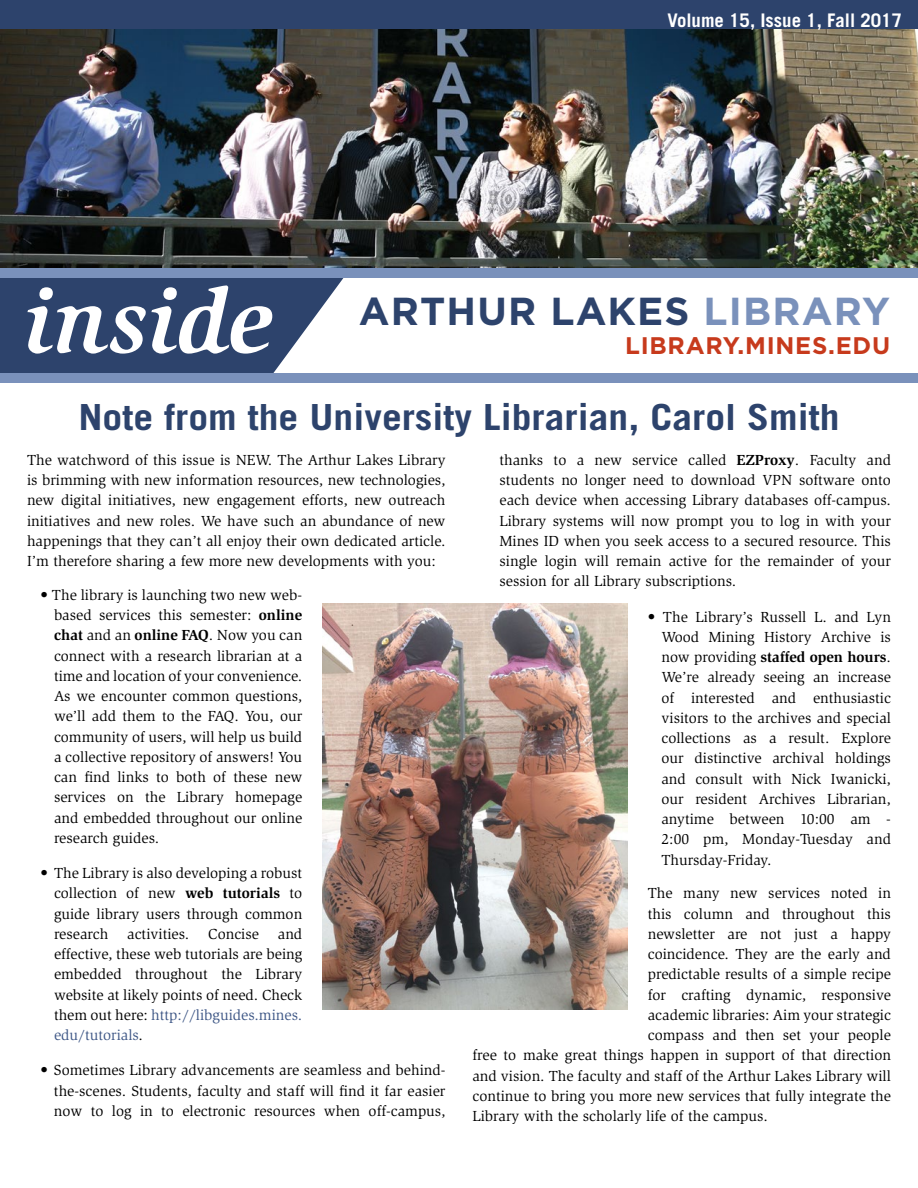
<style>
.page{position:relative;width:918px;height:1188px;background:#fff}
.page>*{position:absolute;margin:0;border:0;box-sizing:border-box;transform-origin:0 0}
.t1{font:italic 700 93px "Slimbach";color:#fff}
.t2{font:700 39px "Gotham HTF";letter-spacing:.03em;color:#2d436c}
.t3{font:700 36px "Trade Gothic";color:#2d436c;scale:1.1 1}
.t4{font:700 24px "Gotham HTF";letter-spacing:.03em;color:#c73a1c}
.t5{font:700 18.75px "Trade Gothic";color:#fff}
.t6{font:15px/20.2px "Slimbach";color:#000;text-align:justify}
.s1{color:#7a91bb}
.s2{font-weight:700}
.s3{color:#3e5786}
</style>
<div class="page">
<div style="left:0;top:0;width:918px;height:29px;background:#2d436c"></div>
<img style="left:0;top:29px;width:918px;height:239px">
<img style="left:323px;top:603px;width:305px;height:407px">
<svg style="left:0;top:278px;width:345px;height:96px;background:#43577c"></svg>
<div style="left:0;top:374px;width:918px;height:9px;background:#7a91bb"></div>
<div style="left:0;top:269px;width:918px;height:9px;background:#7a91bb"></div>
<p class="t5" style="left:667px;top:9px;width:236px">Volume 15, Issue 1, Fall 2017</p>
<h1 class="t1" style="left:24px;top:267px;width:249px">inside</h1>
<h2 class="t2" style="left:359px;top:289px;width:533px">ARTHUR LAKES <span class="s1">LIBRARY</span></h2>
<h3 class="t4" style="left:625px;top:332px;width:266px">LIBRARY.MINES.EDU</h3>
<h3 class="t3" style="left:78px;top:395px;width:694px">Note from the University Librarian, Carol Smith</h3>
<p class="t6" style="left:27px;top:450px;width:420px">The watchword of this issue is NEW. The Arthur Lakes Library is brimming with new information resources, new technologies, new digital initiatives, new engagement efforts, new outreach initiatives and new roles. We have such an abundance of new happenings that they can’t all enjoy their own dedicated article.<br>I’m therefore sharing a few more new developments with you:</p>
<p class="t6" style="left:54px;top:585px;width:250px;text-indent:-14px">• The library is launching two new web&shy;based services this semester: <span class="s2">online chat</span> and an <span class="s2">online FAQ</span>. Now you can connect with a research librarian at a time and location of your convenience.<br>As we encounter common questions, we’ll add them to the FAQ. You, our community of users, will help us build a collective repository of answers! You can find links to both of these new services on the Library homepage and embedded throughout our online research guides.</p>
<p class="t6" style="left:54px;top:863px;width:250px;text-indent:-14px">• The Library is also developing a robust collection of new <span class="s2">web tutorials</span> to guide library users through common research</p>
<p class="t6" style="left:54px;top:924px;width:250px;text-indent:224px">and effective, these web tutorials are being embedded throughout the Library website at likely points of need. Check them out here: <span class="s3">http://libguides.mines. edu/tutorials</span>.</p>
<p class="t6" style="left:54px;top:1060px;width:393px;text-indent:-14px">• Sometimes Library advancements are seamless and behind&shy;the-scenes. Students, faculty and staff will find it far easier now to log in to electronic resources when off-campus,</p>
<p class="t6" style="left:127px;top:924px;width:64px">activities.</p>
<p class="t6" style="left:208px;top:924px;width:52px">Concise</p>
<p class="t6" style="left:500px;top:450px;width:393px">thanks to a new service called <span class="s2">EZProxy</span>. Faculty and students no longer need to download VPN software onto each device when accessing Library databases off-campus.<br>Library systems will now prompt you to log in with your Mines ID when you seek access to a secured resource. This single login will remain active for the remainder of your session for all Library subscriptions.</p>
<p class="t6" style="left:662px;top:607px;width:231px;text-indent:-14px">• The Library’s Russell L. and Lyn Wood Mining History Archive is now providing <span class="s2">staffed open hours</span>.<br>We’re already seeing an increase of interested and enthusiastic visitors to the archives and special collections as a result. Explore our distinctive archival holdings and consult with Nick Iwanicki, our resident Archives Librarian, anytime between 10:00 am - 2:00 pm, Monday-Tuesday and Thursday-Friday.</p>
<p class="t6" style="left:648px;top:883px;width:245px">The many new services noted in</p>
<p class="t6" style="left:648px;top:904px;width:245px">this column and throughout this</p>
<p class="t6" style="left:648px;top:924px;width:245px">newsletter are not just a happy</p>
<p class="t6" style="left:648px;top:944px;width:245px">coincidence. They are the early and</p>
<p class="t6" style="left:648px;top:964px;width:245px">predictable results of a simple recipe</p>
<p class="t6" style="left:648px;top:985px;width:245px">for crafting dynamic, responsive</p>
<p class="t6" style="left:648px;top:1005px;width:245px">academic libraries: Aim your strategic</p>
<p class="t6" style="left:648px;top:1025px;width:245px">compass and then set your people</p>
<p class="t6" style="left:472px;top:1045px;width:420px">free to make great things happen in support of that direction</p>
<p class="t6" style="left:472px;top:1066px;width:420px">and vision. The faculty and staff of the Arthur Lakes Library will</p>
<p class="t6" style="left:472px;top:1086px;width:420px">continue to bring you more new services that fully integrate the</p>
<p class="t6" style="left:472px;top:1106px;width:297px">Library with the scholarly life of the campus.</p>
</div>
